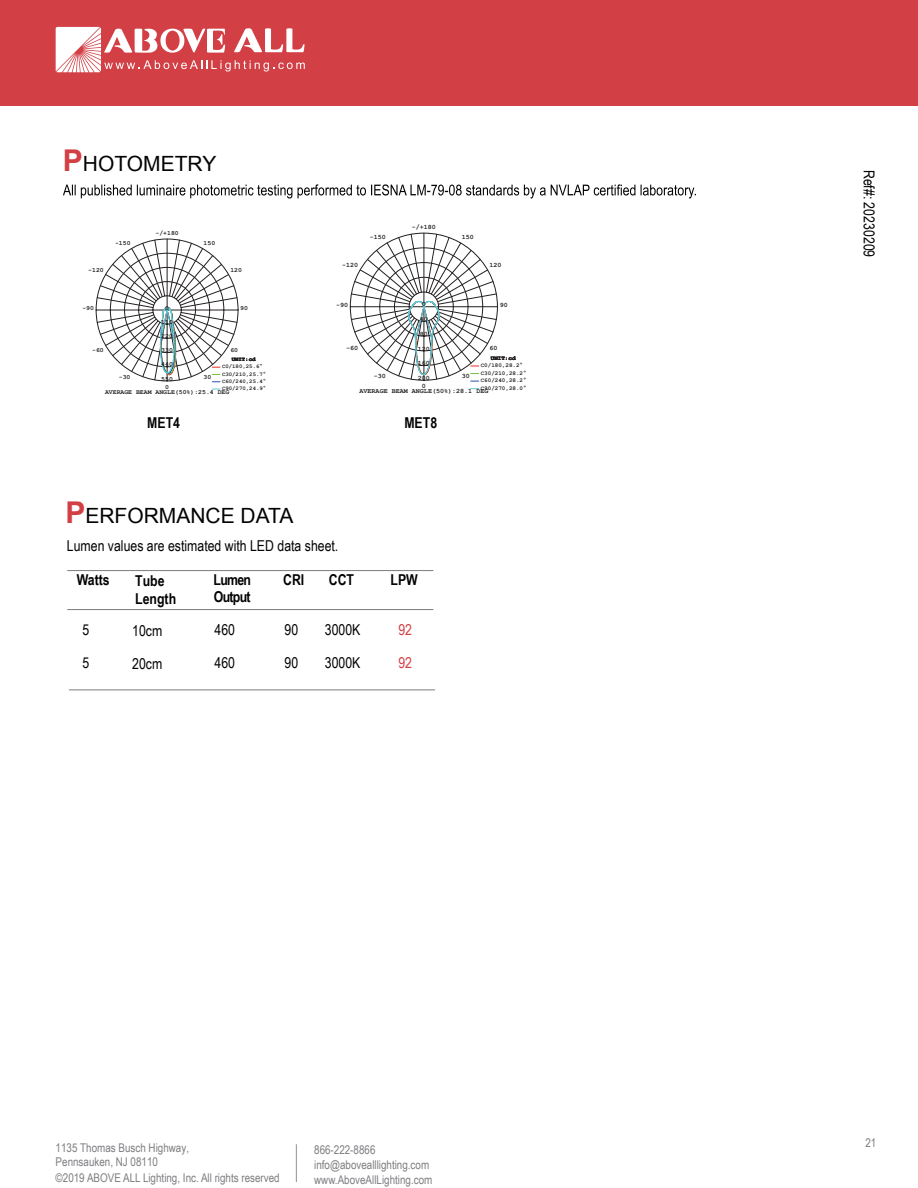
<style>
.page{position:relative;width:918px;height:1188px;background:#fff}
.page>*{position:absolute;margin:0;border:0;box-sizing:border-box;transform-origin:0 0}
.t1{font:21px "Arial";color:#030303}
.t2{font:15px "Arial Narrow";color:#030303}
.t3{font:700 15px "Arial Narrow";color:#030303}
.t4{font:700 15px/16.5px "Arial Narrow";letter-spacing:-.05em;color:#030303}
.t5{font:15px "Arial Narrow";color:#d23f45}
.t6{font:12px/15px "Arial Narrow";color:#7e7c80}
.t7{font:700 6.75px/14.7px "Courier New";color:#231f20;text-align:center}
.t8{font:700 6.45px "Courier New";color:#231f20}
.t9{font:700 5.85px/7.5px "Courier New";color:#231f20}
.t10{font:700 5.7px/7.4px "Courier New";color:#231f20;text-align:center}
.s1{font-weight:700;font-size:30px;color:#d23f45}
</style>
<div class="page">
<div style="left:0;top:0;width:918px;height:105px;background:#d23f45"></div>
<svg style="left:56px;top:27px;width:249px;height:45px"></svg>
<hr style="left:296px;top:1144px;width:1px;height:38px;background:#8e9097">
<svg style="left:63px;top:184px;width:633px;height:15px"></svg>
<hr style="left:67px;top:609px;width:366px;height:1px;background:#7e7c80">
<hr style="left:67px;top:570px;width:366px;height:1px;background:#7e7c80">
<hr style="left:69px;top:690px;width:366px;height:1px;background:#7e7c80">
<svg style="left:96px;top:239px;width:142px;height:143px"></svg>
<svg style="left:350px;top:233px;width:148px;height:149px"></svg>
<h1 class="t1" style="left:63px;top:150px;width:155px"><span class="s1">P</span>HOTOMETRY</h1>
<p class="t8" style="left:115px;top:239px;width:17px">-150</p>
<p class="t8" style="left:155px;top:229px;width:25px">-/+180</p>
<p class="t8" style="left:204px;top:239px;width:13px">150</p>
<p class="t7" style="left:370px;top:229px;width:18px">-150</p>
<p class="t7" style="left:412px;top:219px;width:26px">-/+180</p>
<p class="t7" style="left:462px;top:229px;width:14px">150</p>
<p class="t8" style="left:88px;top:266px;width:17px">-120</p>
<p class="t8" style="left:82px;top:304px;width:13px">-90</p>
<p class="t8" style="left:92px;top:346px;width:13px">-60</p>
<p class="t8" style="left:230px;top:266px;width:13px">120</p>
<p class="t8" style="left:165px;top:304px;width:5px">0</p>
<p class="t8" style="left:161px;top:318px;width:13px">110</p>
<p class="t8" style="left:161px;top:332px;width:13px">220</p>
<p class="t8" style="left:161px;top:346px;width:13px">330</p>
<p class="t8" style="left:161px;top:360px;width:13px">440</p>
<p class="t8" style="left:161px;top:375px;width:13px">550</p>
<p class="t8" style="left:240px;top:304px;width:9px">90</p>
<p class="t8" style="left:230px;top:346px;width:9px">60</p>
<p class="t10" style="left:222px;top:355px;width:46px">UNIT:cd<br>C0/180,25.6°<br>C30/210,25.7°<br>C60/240,25.4°<br>C90/270,24.9°</p>
<p class="t8" style="left:105px;top:388px;width:126px">AVERAGE BEAM ANGLE(50%):25.4 DEG</p>
<p class="t8" style="left:119px;top:373px;width:13px">-30</p>
<p class="t8" style="left:204px;top:373px;width:9px">30</p>
<p class="t8" style="left:165px;top:383px;width:5px">0</p>
<p class="t7" style="left:342px;top:257px;width:18px">-120</p>
<p class="t7" style="left:336px;top:297px;width:14px">-90</p>
<p class="t7" style="left:346px;top:340px;width:14px">-60</p>
<p class="t7" style="left:490px;top:257px;width:14px">120</p>
<p class="t7" style="left:418px;top:297px;width:14px">0<br>40<br>80<br>120<br>160<br>200</p>
<p class="t7" style="left:500px;top:297px;width:10px">90</p>
<p class="t7" style="left:490px;top:340px;width:10px">60</p>
<p class="t9" style="left:481px;top:354px;width:47px;text-indent:10px">UNIT:cd<br>C0/180,28.2°<br>C30/210,28.2°<br>C60/240,28.2°<br>C90/270,28.0°</p>
<p class="t7" style="left:360px;top:384px;width:130px">AVERAGE BEAM ANGLE(50%):28.1 DEG</p>
<p class="t7" style="left:374px;top:368px;width:14px">-30</p>
<p class="t7" style="left:462px;top:368px;width:10px">30</p>
<p class="t7" style="left:422px;top:378px;width:6px">0</p>
<p class="t3" style="left:147px;top:412px;width:34px">MET4</p>
<p class="t3" style="left:404px;top:412px;width:34px">MET8</p>
<h1 class="t1" style="left:65px;top:502px;width:230px"><span class="s1">P</span>ERFORMANCE DATA</h1>
<p class="t2" style="left:67px;top:534px;width:273px">Lumen values are estimated with LED data sheet.</p>
<p class="t3" style="left:77px;top:568px;width:35px">Watts</p>
<p class="t4" style="left:214px;top:571px;width:39px">Lumen<br>Output</p>
<p class="t3" style="left:135px;top:569px;width:31px">Tube</p>
<p class="t3" style="left:283px;top:568px;width:23px">CRI</p>
<p class="t3" style="left:135px;top:587px;width:42px">Length</p>
<p class="t3" style="left:329px;top:568px;width:27px">CCT</p>
<p class="t2" style="left:325px;top:619px;width:37px">3000K</p>
<p class="t3" style="left:391px;top:568px;width:29px">LPW</p>
<p class="t2" style="left:82px;top:619px;width:8px">5</p>
<p class="t2" style="left:132px;top:620px;width:32px">10cm</p>
<p class="t2" style="left:215px;top:619px;width:22px">460</p>
<p class="t2" style="left:285px;top:619px;width:15px">90</p>
<p class="t5" style="left:398px;top:619px;width:15px">92</p>
<p class="t2" style="left:82px;top:652px;width:8px">5</p>
<p class="t2" style="left:132px;top:653px;width:32px">20cm</p>
<p class="t2" style="left:215px;top:652px;width:22px">460</p>
<p class="t2" style="left:285px;top:652px;width:15px">90</p>
<p class="t2" style="left:325px;top:652px;width:37px">3000K</p>
<p class="t5" style="left:398px;top:652px;width:15px">92</p>
<p class="t6" style="left:56px;top:1140px;width:135px;line-height:14.4px">1135 Thomas Busch Highway,<br>Pennsauken, NJ 08110</p>
<p class="t6" style="left:56px;top:1170px;width:226px">©2019 ABOVE ALL Lighting, Inc. All rights reserved</p>
<p class="t6" style="left:314px;top:1141px;width:120px">866-222-8866 info@abovealllighting.com www.AboveAllLighting.com</p>
<p class="t2" style="left:880px;top:170px;width:89px;rotate:90deg">Ref#: 20230209</p>
<p class="t6" style="left:866px;top:1135px;width:12px">21</p>
</div>
